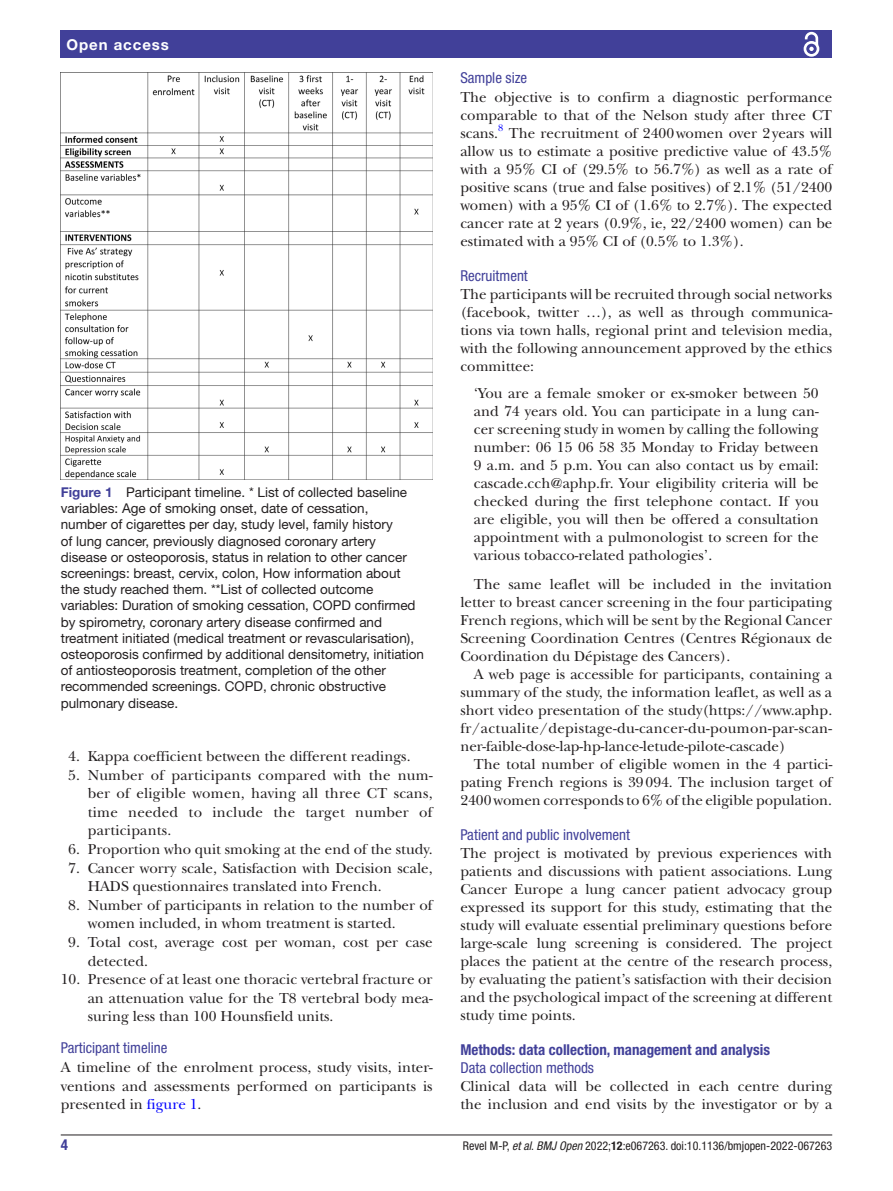
<style>
.page{position:relative;width:893px;height:1191px;background:#fff}
.page>*{position:absolute;margin:0;border:0;box-sizing:border-box;transform-origin:0 0}
.t1{font:15px/18px "New Baskerville";color:#231f20;text-align:justify}
.t2{font:condensed 15px "Helvetica Neue LT Std";color:#414099}
.t3{font:700 condensed 15px "Helvetica Neue LT Std";color:#414099}
.t4{font:700 15px "Helvetica Neue LT Std";letter-spacing:.065em;color:#fff}
.t5{font:13.5px/16.2px "Helvetica Neue LT Std";color:#231f20}
.t6{font:condensed 12px "Helvetica Neue LT Std";color:#231f20}
.t7{font:9.9px "New Baskerville";color:#00f}
.s1{font-weight:700;color:#414099}
.s2{color:#00f}
.s3{font-style:italic}
.s4{font-weight:700}
</style>
<div class="page">
<hr style="left:61px;top:1134px;width:771px;height:1px;background:#231f20">
<div style="left:61px;top:31px;width:771px;height:27px;background:#414099"></div>
<svg style="left:803px;top:31px;width:17px;height:26px"></svg>
<img style="left:61px;top:73px;width:372px;height:406px">
<p class="t4" style="left:66px;top:35px;width:104px">Open access</p>
<p class="t5" style="left:61px;top:484px;width:365px"><span class="s1">Figure 1</span> Participant timeline. * List of collected baseline variables: Age of smoking onset, date of cessation,<br>number of cigarettes per day, study level, family history<br>of lung cancer, previously diagnosed coronary artery disease or osteoporosis, status in relation to other cancer screenings: breast, cervix, colon, How information about<br>the study reached them. **List of collected outcome variables: Duration of smoking cessation, COPD confirmed by spirometry, coronary artery disease confirmed and treatment initiated (medical treatment or revascularisation), osteoporosis confirmed by additional densitometry, initiation of antiosteoporosis treatment, completion of the other recommended screenings. COPD, chronic obstructive pulmonary disease.</p>
<p class="t1" style="left:68px;top:747px;width:344px">4. Kappa coefficient between the different readings.</p>
<p class="t1" style="left:88px;top:765px;width:346px;line-height:18.6px;text-indent:-20px">5. Number of participants compared with the num&shy;ber of eligible women, having all three CT scans, time needed to include the target number of participants.</p>
<p class="t1" style="left:68px;top:840px;width:366px">6. Proportion who quit smoking at the end of the study.</p>
<p class="t1" style="left:88px;top:858px;width:346px;line-height:18.6px;text-indent:-20px">7. Cancer worry scale, Satisfaction with Decision scale,<br>HADS questionnaires translated into French.</p>
<p class="t1" style="left:88px;top:895px;width:346px;line-height:18.6px;text-indent:-20px">8. Number of participants in relation to the number of women included, in whom treatment is started.</p>
<p class="t1" style="left:88px;top:933px;width:346px;line-height:18.6px;text-indent:-20px">9. Total cost, average cost per woman, cost per case detected.</p>
<p class="t1" style="left:88px;top:970px;width:346px;line-height:18.6px;text-indent:-27px">10. Presence of at least one thoracic vertebral fracture or an attenuation value for the T8 vertebral body mea&shy;suring less than 100 Hounsfield units.</p>
<p class="t2" style="left:61px;top:1039px;width:108px">Participant timeline</p>
<p class="t1" style="left:61px;top:1058px;width:373px;line-height:18.6px">A timeline of the enrolment process, study visits, inter&shy;ventions and assessments performed on participants is presented in <span class="s2">figure 1</span>.</p>
<p class="t2" style="left:460px;top:69px;width:68px">Sample size</p>
<p class="t1" style="left:460px;top:88px;width:373px">The objective is to confirm a diagnostic performance comparable to that of the Nelson study after three CT scans.</p>
<p class="t7" style="left:498px;top:122px;width:7px">8</p>
<p class="t1" style="left:460px;top:124px;width:373px;text-indent:48px">The recruitment of 2400women over 2years will allow us to estimate a positive predictive value of 43.5% with a 95% CI of (29.5% to 56.7%) as well as a rate of positive scans (true and false positives) of 2.1% (51/2400 women) with a 95% CI of (1.6% to 2.7%). The expected cancer rate at 2 years (0.9%, ie, 22/2400 women) can be estimated with a 95% CI of (0.5% to 1.3%).</p>
<p class="t2" style="left:460px;top:267px;width:69px">Recruitment</p>
<p class="t1" style="left:460px;top:285px;width:373px">The participants will be recruited through social networks (facebook, twitter …), as well as through communica&shy;tions via town halls, regional print and television media, with the following announcement approved by the ethics committee:</p>
<p class="t1" style="left:474px;top:384px;width:346px">‘You are a female smoker or ex-smoker between 50 and 74 years old. You can participate in a lung can&shy;cer screening study in women by calling the following number: 06 15 06 58 35 Monday to Friday between 9 a.m. and 5 p.m. You can also contact us by email: cascade.cch@aphp.fr. Your eligibility criteria will be checked during the first telephone contact. If you are eligible, you will then be offered a consultation appointment with a pulmonologist to screen for the various tobacco-related pathologies’.</p>
<p class="t1" style="left:460px;top:575px;width:373px;text-indent:14px">The same leaflet will be included in the invitation letter to breast cancer screening in the four participating French regions, which will be sent by the Regional Cancer Screening Coordination Centres (Centres Régionaux de Coordination du Dépistage des Cancers).</p>
<p class="t1" style="left:460px;top:665px;width:373px;text-indent:14px">A web page is accessible for participants, containing a summary of the study, the information leaflet, as well as a short video presentation of the study(https://www.aphp. fr/actualite/depistage-du-cancer-du-poumon-par-scan&shy;ner-faible-dose-lap-hp-lance-letude-pilote-cascade)</p>
<p class="t1" style="left:460px;top:755px;width:373px;text-indent:14px">The total number of eligible women in the 4 partici&shy;pating French regions is 39094. The inclusion target of 2400women corresponds to 6% of the eligible population.</p>
<p class="t2" style="left:460px;top:826px;width:171px">Patient and public involvement</p>
<p class="t1" style="left:460px;top:844px;width:373px">The project is motivated by previous experiences with patients and discussions with patient associations. Lung Cancer Europe a lung cancer patient advocacy group expressed its support for this study, estimating that the study will evaluate essential preliminary questions before large-scale lung screening is considered. The project places the patient at the centre of the research process, by evaluating the patient’s satisfaction with their decision and the psychological impact of the screening at different study time points.</p>
<p class="t3" style="left:460px;top:1040px;width:311px">Methods: data collection, management and analysis</p>
<p class="t2" style="left:460px;top:1059px;width:135px">Data collection methods</p>
<p class="t1" style="left:460px;top:1077px;width:373px">Clinical data will be collected in each centre during the inclusion and end visits by the investigator or by a</p>
<p class="t3" style="left:61px;top:1135px;width:9px">4</p>
<p class="t6" style="left:463px;top:1138px;width:371px">Revel M-P, <span class="s3">et al</span>. <span class="s3">BMJ Open</span> 2022;<span class="s4">12</span>:e067263. doi:10.1136/bmjopen-2022-067263</p>
</div>
